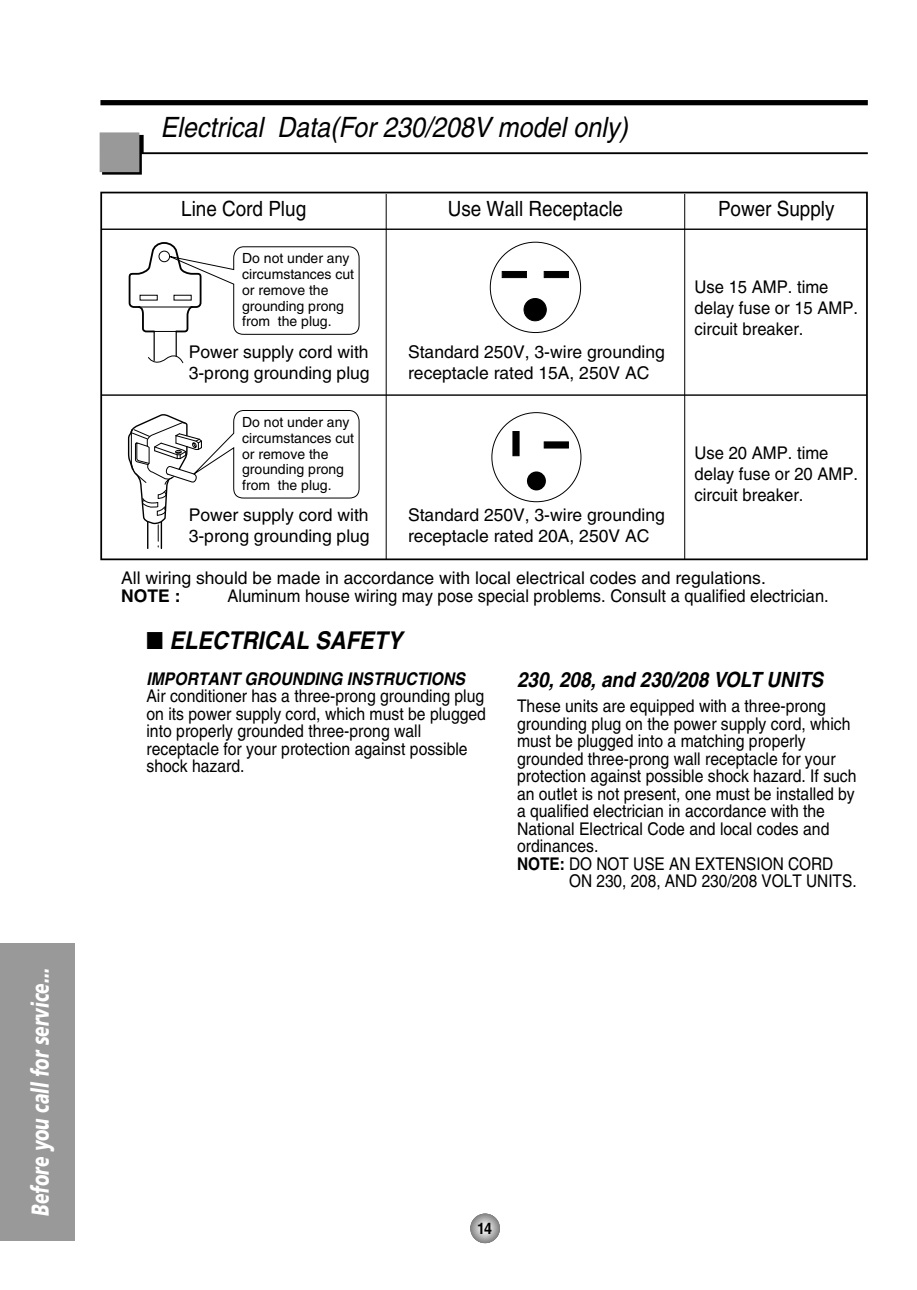
<style>
.page{position:relative;width:917px;height:1290px;background:#fff}
.page>*{position:absolute;margin:0;border:0;box-sizing:border-box;transform-origin:0 0}
.t1{font:italic 28px "Helvetica";color:#000;scale:.9 1}
.t2{font:italic 900 24.5px "Frutiger";color:#fff;scale:.7 1}
.t3{font:italic 700 24.5px "Helvetica";color:#000;scale:.9 1}
.t4{font:21px "Helvetica";color:#000;scale:.9 1}
.t5{font:italic 700 21px "Helvetica";color:#000;scale:.9 1}
.t6{font:17.5px/17.5px "Helvetica";color:#000;scale:.9 1}
.t7{font:17.5px/21px "Helvetica";color:#000}
.t8{font:17.5px/21px "Helvetica";color:#000;scale:.95 1}
.t9{font:17.5px "Helvetica";color:#000;scale:.94 1}
.t10{font:italic 700 17.5px "Helvetica";color:#000;scale:.9 1}
.t11{font:17.5px "Helvetica";color:#000;scale:.88 1}
.t12{font:700 17.5px "Helvetica";color:#000}
.t13{font:700 15.75px "Helvetica";color:#000;scale:.9 1}
.t14{font:14px/15.8px "Helvetica";color:#000}
.s1{font-weight:700}
</style>
<div class="page">
<div style="left:100px;top:100px;width:768px;height:5px;background:#000"></div>
<svg style="left:102px;top:135px;width:766px;height:40px"></svg>
<div style="left:100px;top:132px;width:39px;height:40px;background:#999"></div>
<div style="left:100px;top:192px;width:768px;height:368px;border:2px solid #000"></div>
<hr style="left:101px;top:228px;width:766px;height:2px;background:#000">
<hr style="left:386px;top:194px;width:1px;height:365px;background:#000">
<hr style="left:684px;top:194px;width:1px;height:365px;background:#000">
<div style="left:527px;top:471px;width:19px;height:19px;background:#000;border-radius:50%"></div>
<svg style="left:128px;top:242px;width:232px;height:122px"></svg>
<div style="left:524px;top:298px;width:23px;height:23px;background:#000;border:1px solid #000;border-radius:50%"></div>
<div style="left:544px;top:271px;width:25px;height:7px;background:#000"></div>
<div style="left:502px;top:271px;width:25px;height:7px;background:#000"></div>
<div style="left:544px;top:441px;width:25px;height:7px;background:#000;border:1px solid #000"></div>
<div style="left:513px;top:431px;width:7px;height:25px;background:#000;border:1px solid #000"></div>
<hr style="left:101px;top:394px;width:766px;height:2px;background:#000">
<svg style="left:127px;top:410px;width:233px;height:151px"></svg>
<div style="left:0;top:943px;width:74px;height:297px;background:#999"></div>
<svg style="left:470px;top:1213px;width:30px;height:30px"></svg>
<div style="left:471px;top:1214px;width:29px;height:29px;background:#848484;border-radius:50%"></div>
<div style="left:471px;top:1214px;width:28px;height:28px;background:#8b8b8b;border-radius:50%"></div>
<div style="left:472px;top:1215px;width:27px;height:27px;background:#8d8d8d;border-radius:50%"></div>
<div style="left:472px;top:1215px;width:26px;height:26px;background:#949494;border-radius:50%"></div>
<div style="left:473px;top:1216px;width:24px;height:24px;background:#9e9e9e;border-radius:50%"></div>
<div style="left:473px;top:1217px;width:24px;height:23px;background:#9f9f9f;border-radius:50%"></div>
<div style="left:474px;top:1217px;width:23px;height:23px;background:#a1a1a1;border-radius:50%"></div>
<div style="left:474px;top:1217px;width:22px;height:22px;background:#a8a8a8;border-radius:50%"></div>
<div style="left:475px;top:1218px;width:21px;height:21px;background:#ababab;border-radius:50%"></div>
<div style="left:475px;top:1218px;width:20px;height:20px;background:#b2b2b2;border-radius:50%"></div>
<div style="left:476px;top:1219px;width:19px;height:19px;background:#b5b5b5;border-radius:50%"></div>
<div style="left:476px;top:1219px;width:18px;height:18px;background:#bcbcbc;border-radius:50%"></div>
<div style="left:477px;top:1220px;width:17px;height:17px;background:#bfbfbf;border-radius:50%"></div>
<div style="left:477px;top:1220px;width:16px;height:16px;background:#c6c6c6;border-radius:50%"></div>
<div style="left:478px;top:1221px;width:14px;height:14px;background:#d0d0d0;border-radius:50%"></div>
<div style="left:479px;top:1222px;width:13px;height:13px;background:#d2d2d2;border-radius:50%"></div>
<div style="left:479px;top:1222px;width:12px;height:12px;background:#dadada;border-radius:50%"></div>
<div style="left:480px;top:1223px;width:11px;height:11px;background:#dcdcdc;border-radius:50%"></div>
<div style="left:480px;top:1223px;width:10px;height:10px;background:#e3e3e3;border-radius:50%"></div>
<div style="left:481px;top:1224px;width:9px;height:9px;background:#e6e6e6;border-radius:50%"></div>
<h2 class="t2" style="left:30px;top:1216px;width:356px;rotate:-90deg">Before you call for service...</h2>
<h1 class="t1" style="left:160px;top:117px;width:521px">Electrical Data(For 230/208V model only)</h1>
<p class="t4" style="left:181px;top:201px;width:140px">Line Cord Plug</p>
<p class="t4" style="left:448px;top:201px;width:196px">Use Wall Receptacle</p>
<p class="t4" style="left:718px;top:201px;width:131px">Power Supply</p>
<p class="t14" style="left:242px;top:252px;width:114px">Do not under any circumstances cut or remove the grounding prong from the plug.</p>
<p class="t7" style="left:189px;top:343px;width:182px">Power supply cord with<br>3-prong grounding plug</p>
<p class="t7" style="left:408px;top:343px;width:258px">Standard 250V, 3-wire grounding receptacle rated 15A, 250V AC</p>
<p class="t8" style="left:695px;top:278px;width:174px">Use 15 AMP. time delay fuse or 15 AMP. circuit breaker.</p>
<p class="t14" style="left:242px;top:416px;width:114px">Do not under any circumstances cut or remove the grounding prong from the plug.</p>
<p class="t7" style="left:189px;top:506px;width:182px">Power supply cord with<br>3-prong grounding plug</p>
<p class="t7" style="left:408px;top:506px;width:258px">Standard 250V, 3-wire grounding receptacle rated 20A, 250V AC</p>
<p class="t8" style="left:695px;top:444px;width:174px">Use 20 AMP. time delay fuse or 20 AMP. circuit breaker.</p>
<p class="t7" style="left:121px;top:569px;width:646px">All wiring should be made in accordance with local electrical codes and regulations.</p>
<p class="t12" style="left:121px;top:589px;width:61px">NOTE :</p>
<p class="t9" style="left:227px;top:589px;width:641px">Aluminum house wiring may pose special problems. Consult a qualified electrician.</p>
<h2 class="t3" style="left:146px;top:631px;width:286px">■ ELECTRICAL SAFETY</h2>
<p class="t10" style="left:146px;top:672px;width:355px">IMPORTANT GROUNDING INSTRUCTIONS</p>
<p class="t6" style="left:146px;top:689px;width:379px">Air conditioner has a three-prong grounding plug on its power supply cord, which must be plugged into properly grounded three-prong wall receptacle for your protection against possible shock hazard.</p>
<p class="t5" style="left:517px;top:672px;width:342px">230, 208, and 230/208 VOLT UNITS</p>
<p class="t6" style="left:517px;top:699px;width:379px">These units are equipped with a three-prong grounding plug on the power supply cord, which must be plugged into a matching properly grounded three-prong wall receptacle for your protection against possible shock hazard. If such an outlet is not present, one must be installed by a qualified electrician in accordance with the National Electrical Code and local codes and ordinances.<br><span class="s1">NOTE:</span> DO NOT USE AN EXTENSION CORD</p>
<p class="t11" style="left:569px;top:875px;width:328px">ON 230, 208, AND 230/208 VOLT UNITS.</p>
<p class="t13" style="left:477px;top:1222px;width:18px">14</p>
</div>
